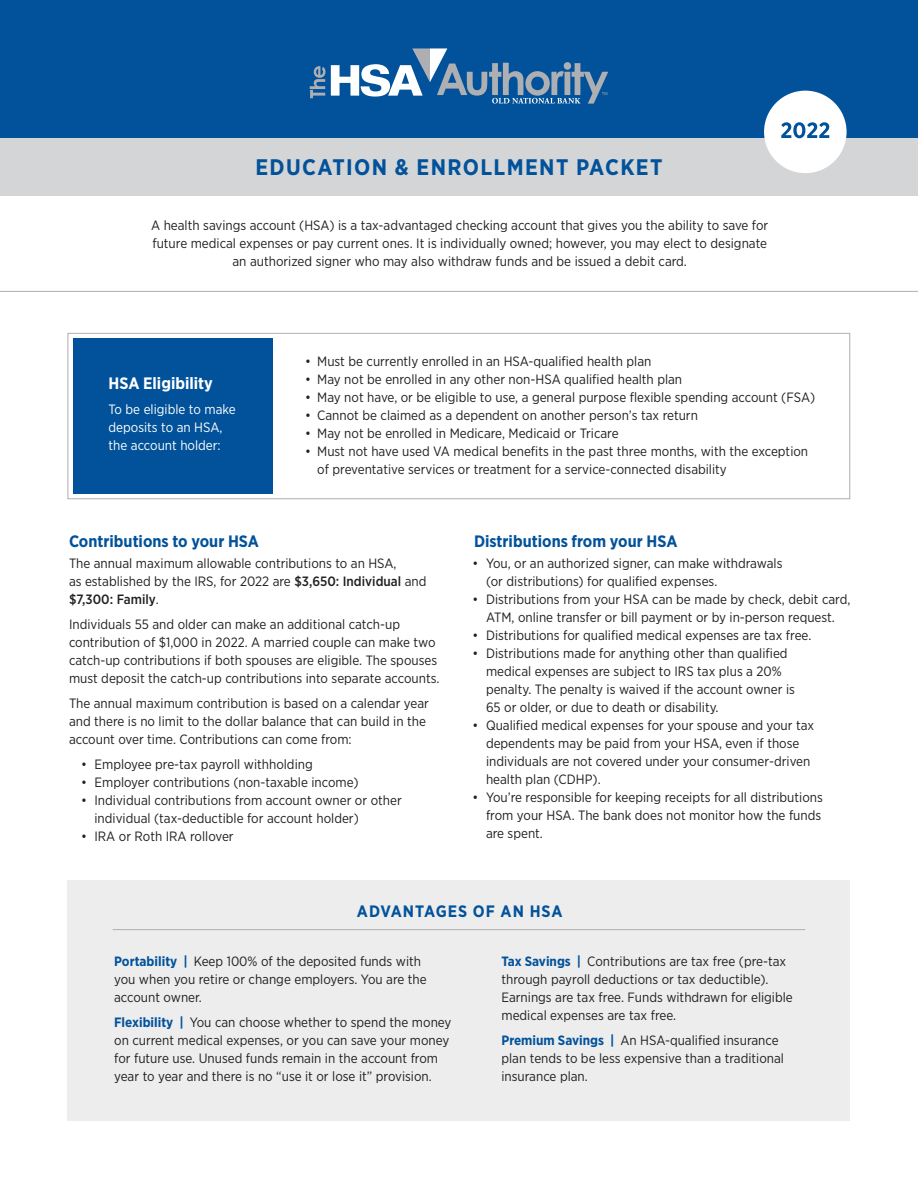
<style>
.page{position:relative;width:918px;height:1188px;background:#fff}
.page>*{position:absolute;margin:0;border:0;box-sizing:border-box;transform-origin:0 0}
.t1{font:700 22.5px "Gotham Narrow";letter-spacing:.06em;color:#01529a}
.t2{font:700 16.5px "Gotham Narrow";color:#01529a}
.t3{font:700 16.5px "Gotham Narrow";letter-spacing:.06em;color:#01529a}
.t4{font:700 16.5px "Gotham Narrow";color:#fff}
.t5{font:13.5px/18px "Gotham Narrow";color:#231f20}
.t6{font:13.5px "Gotham Narrow";color:#fff}
.s1{font-weight:500}
.s2{font-weight:700;color:#01529a}
</style>
<div class="page">
<div style="left:68px;top:333px;width:782px;height:166px;border:1px solid #aeafb3"></div>
<div style="left:73px;top:338px;width:200px;height:156px;background:#01529a"></div>
<div style="left:68px;top:880px;width:782px;height:240px;background:#ededee"></div>
<hr style="left:0;top:291px;width:918px;height:1px;background:#aeafb3">
<hr style="left:113px;top:929px;width:692px;height:1px;background:#aeafb3">
<div style="left:0;top:0;width:918px;height:138px;background:#01529a"></div>
<svg style="left:310px;top:48px;width:298px;height:56px"></svg>
<div style="left:0;top:138px;width:918px;height:58px;background:#d4d5d7"></div>
<div style="left:764px;top:91px;width:83px;height:82px;background:#fff;border-radius:50%"></div>
<svg style="left:781px;top:122px;width:48px;height:16px"></svg>
<p class="t1" style="left:256px;top:152px;width:409px">EDUCATION &amp; ENROLLMENT PACKET</p>
<p class="t5" style="left:151px;top:216px;width:619px;text-align:center">A health savings account (HSA) is a tax-advantaged checking account that gives you the ability to save for future medical expenses or pay current ones. It is individually owned; however, you may elect to designate an authorized signer who may also withdraw funds and be issued a debit card.</p>
<p class="t4" style="left:109px;top:373px;width:106px">HSA Eligibility</p>
<p class="t6" style="left:109px;top:401px;width:129px">To be eligible to make</p>
<p class="t6" style="left:109px;top:419px;width:115px">deposits to an HSA,</p>
<p class="t6" style="left:109px;top:437px;width:114px">the account holder:</p>
<p class="t5" style="left:305px;top:352px;width:348px">• Must be currently enrolled in an HSA-qualified health plan</p>
<p class="t5" style="left:305px;top:370px;width:379px">• May not be enrolled in any other non-HSA qualified health plan</p>
<p class="t5" style="left:305px;top:388px;width:511px">• May not have, or be eligible to use, a general purpose flexible spending account (FSA)</p>
<p class="t5" style="left:305px;top:406px;width:394px">• Cannot be claimed as a dependent on another person’s tax return</p>
<p class="t5" style="left:305px;top:424px;width:315px">• May not be enrolled in Medicare, Medicaid or Tricare</p>
<p class="t5" style="left:317px;top:442px;width:493px;text-indent:-12px">• Must not have used VA medical benefits in the past three months, with the exception of preventative services or treatment for a service-connected disability</p>
<p class="t2" style="left:69px;top:531px;width:191px">Contributions to your HSA</p>
<p class="t5" style="left:69px;top:554px;width:359px">The annual maximum allowable contributions to an HSA,<br>as established by the IRS, for 2022 are <span class="s1">$3,650: Individual</span> and <span class="s1">$7,300: Family</span>.</p>
<p class="t5" style="left:69px;top:615px;width:372px">Individuals 55 and older can make an additional catch-up contribution of $1,000 in 2022. A married couple can make two catch-up contributions if both spouses are eligible. The spouses must deposit the catch-up contributions into separate accounts.</p>
<p class="t5" style="left:69px;top:694px;width:361px">The annual maximum contribution is based on a calendar year and there is no limit to the dollar balance that can build in the account over time. Contributions can come from:</p>
<p class="t5" style="left:81px;top:755px;width:233px">• Employee pre-tax payroll withholding</p>
<p class="t5" style="left:81px;top:773px;width:279px">• Employer contributions (non-taxable income)</p>
<p class="t5" style="left:94px;top:791px;width:309px;text-indent:-14px">• Individual contributions from account owner or other individual (tax-deductible for account holder)</p>
<p class="t5" style="left:81px;top:827px;width:154px">• IRA or Roth IRA rollover</p>
<p class="t2" style="left:474px;top:531px;width:205px">Distributions from your HSA</p>
<p class="t5" style="left:486px;top:554px;width:298px;text-indent:-14px">• You, or an authorized signer, can make withdrawals (or distributions) for qualified expenses.</p>
<p class="t5" style="left:472px;top:590px;width:379px;text-align:center">• Distributions from your HSA can be made by check, debit card,<br>ATM, online transfer or bill payment or by in-person request.</p>
<p class="t5" style="left:472px;top:626px;width:340px">• Distributions for qualified medical expenses are tax free.</p>
<p class="t5" style="left:486px;top:644px;width:310px;text-indent:-14px">• Distributions made for anything other than qualified medical expenses are subject to IRS tax plus a 20% penalty. The penalty is waived if the account owner is 65 or older, or due to death or disability.</p>
<p class="t5" style="left:486px;top:716px;width:330px;text-indent:-14px">• Qualified medical expenses for your spouse and your tax dependents may be paid from your HSA, even if those individuals are not covered under your consumer-driven health plan (CDHP).</p>
<p class="t5" style="left:486px;top:788px;width:338px;text-align:justify;text-indent:-14px">• You’re responsible for keeping receipts for all distributions from your HSA. The bank does not monitor how the funds are spent.</p>
<p class="t3" style="left:357px;top:901px;width:207px">ADVANTAGES OF AN HSA</p>
<p class="t5" style="left:114px;top:952px;width:314px"><span class="s2">Portability |</span> Keep 100% of the deposited funds with you when you retire or change employers. You are the account owner.</p>
<p class="t5" style="left:114px;top:1013px;width:339px"><span class="s2">Flexibility |</span> You can choose whether to spend the money on current medical expenses, or you can save your money for future use. Unused funds remain in the account from year to year and there is no “use it or lose it” provision.</p>
<p class="t5" style="left:501px;top:952px;width:293px"><span class="s2">Tax Savings |</span> Contributions are tax free (pre-tax through payroll deductions or tax deductible).<br>Earnings are tax free. Funds withdrawn for eligible medical expenses are tax free.</p>
<p class="t5" style="left:501px;top:1031px;width:284px"><span class="s2">Premium Savings |</span> An HSA-qualified insurance plan tends to be less expensive than a traditional insurance plan.</p>
</div>
